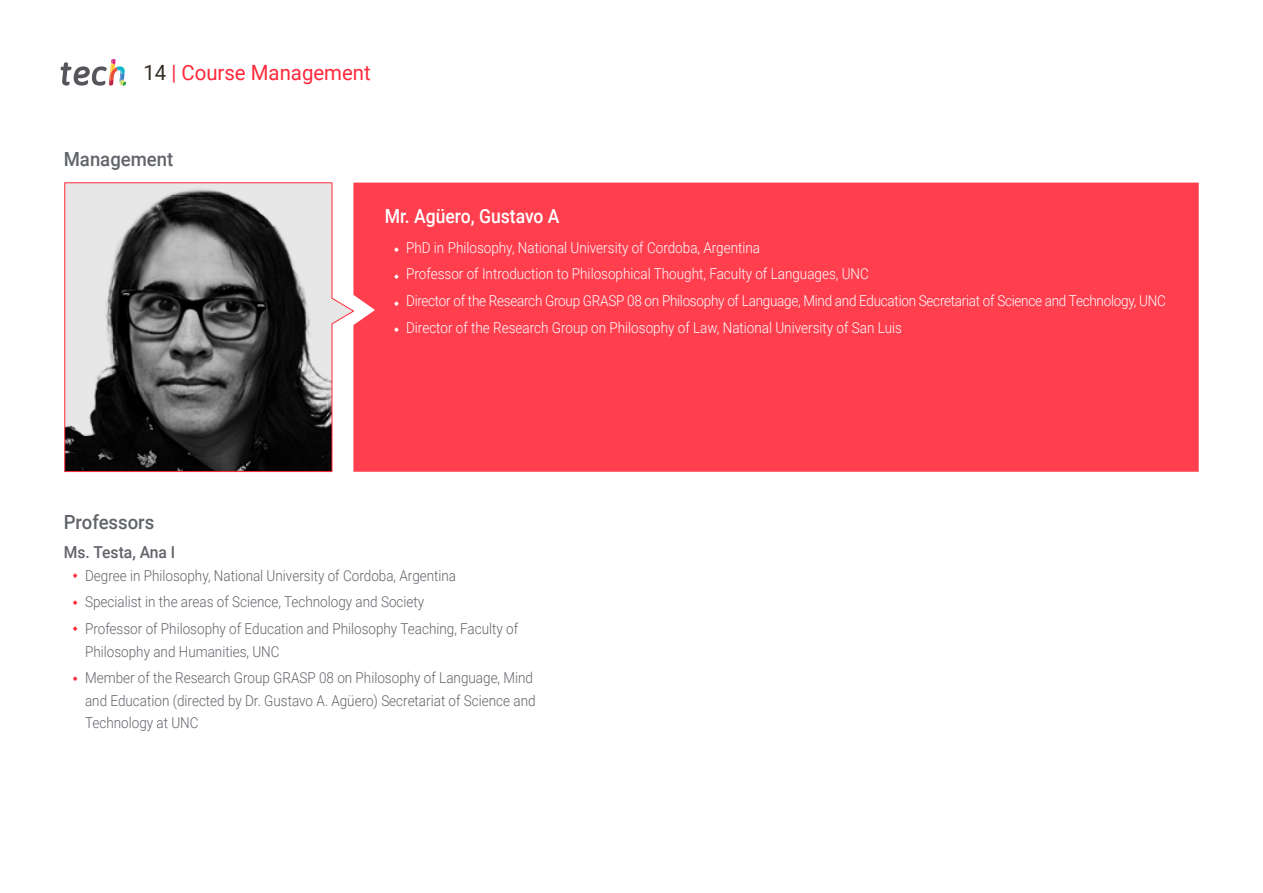
<style>
.page{position:relative;width:1263px;height:893px;background:#fff}
.page>*{position:absolute;margin:0;border:0;box-sizing:border-box;transform-origin:0 0}
.t1{font:21px "Roboto";color:#ff293a}
.t2{font:500 19.5px "Roboto";color:#61646a;scale:.95 1}
.t3{font:500 19.5px "Roboto";color:#fff;scale:.9 1}
.t4{font:500 16.5px "Roboto";color:#61646a;scale:.95 1}
.t5{font:300 15px/26.7px "Roboto";color:#61646a;scale:.9 1}
.t6{font:300 15px/26.7px "Roboto";color:#fff;scale:.9 1}
.s1{color:#312e20}
</style>
<div class="page">
<svg style="left:61px;top:59px;width:65px;height:27px"></svg>
<div style="left:354px;top:183px;width:845px;height:289px;background:#ff3e4e"></div>
<svg style="left:64px;top:182px;width:290px;height:290px;background:#787575"></svg>
<svg style="left:394px;top:247px;width:5px;height:5px"></svg>
<svg style="left:394px;top:274px;width:5px;height:5px"></svg>
<svg style="left:394px;top:301px;width:5px;height:5px"></svg>
<svg style="left:394px;top:327px;width:5px;height:5px"></svg>
<h1 class="t1" style="left:144px;top:57px;width:229px"><span class="s1">14</span> | Course Management</h1>
<h2 class="t2" style="left:64px;top:145px;width:117px">Management</h2>
<h2 class="t3" style="left:385px;top:202px;width:196px">Mr. Agüero, Gustavo A</h2>
<p class="t6" style="left:406px;top:233px;width:845px">PhD in Philosophy, National University of Cordoba, Argentina<br>Professor of Introduction to Philosophical Thought, Faculty of Languages, UNC<br>Director of the Research Group GRASP 08 on Philosophy of Language, Mind and Education Secretariat of Science and Technology, UNC Director of the Research Group on Philosophy of Law, National University of San Luis</p>
<h2 class="t2" style="left:64px;top:508px;width:97px">Professors</h2>
<p class="t4" style="left:64px;top:541px;width:119px">Ms. Testa, Ana I</p>
<p class="t5" style="left:85px;top:561px;width:483px">Degree in Philosophy, National University of Cordoba, Argentina<br>Specialist in the areas of Science, Technology and Society<br>Professor of Philosophy of Education and Philosophy Teaching, Faculty of</p>
<p class="t5" style="left:85px;top:637px;width:499px">Philosophy and Humanities, UNC<br>Member of the Research Group GRASP 08 on Philosophy of Language, Mind</p>
<p class="t5" style="left:85px;top:689px;width:502px;line-height:22.5px">and Education (directed by Dr. Gustavo A. Agüero) Secretariat of Science and<br>Technology at UNC</p>
</div>
